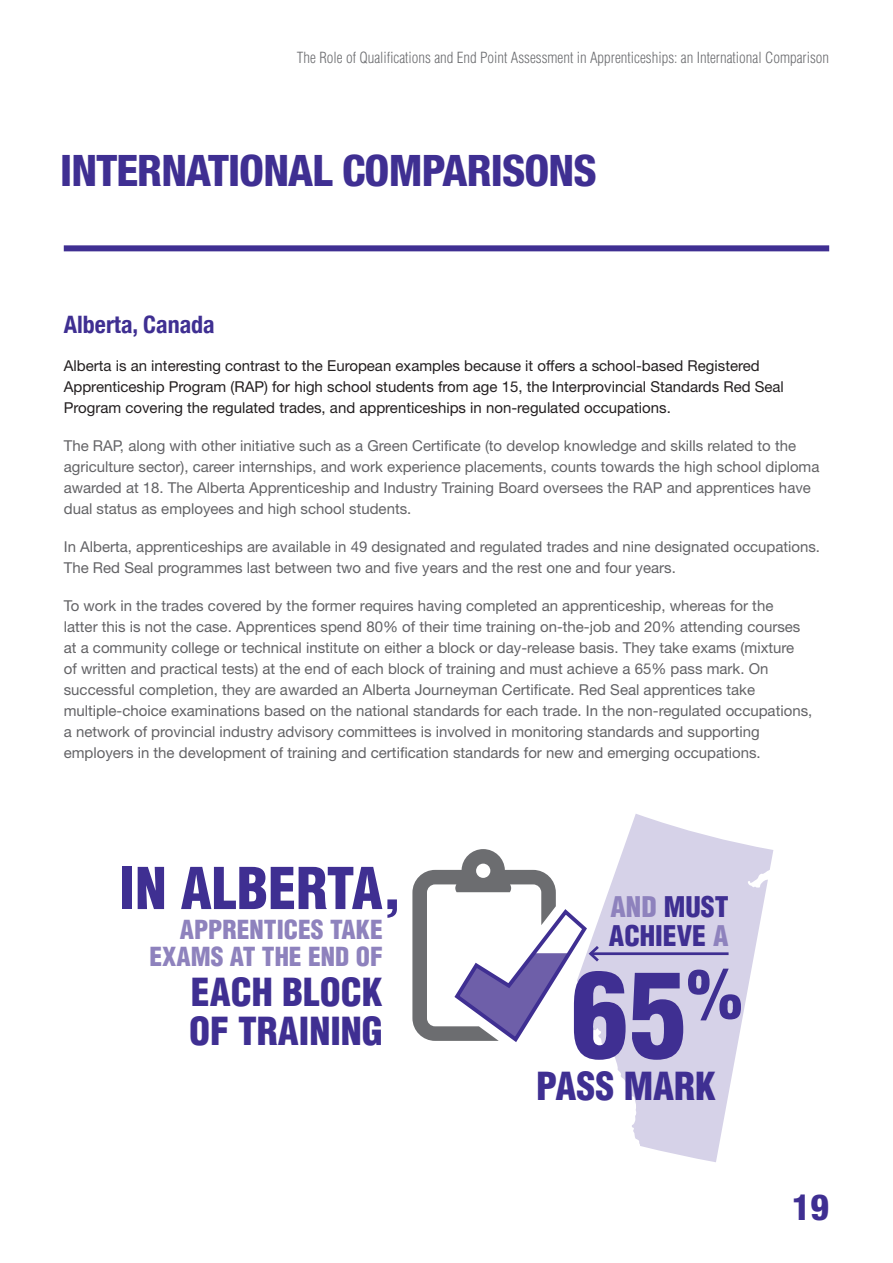
<style>
.page{position:relative;width:893px;height:1263px;background:#fff}
.page>*{position:absolute;margin:0;border:0;box-sizing:border-box;transform-origin:0 0}
.t1{font:900 condensed 115.65px "Helvetica";color:#3f2f92}
.t2{font:900 condensed 56.25px "Helvetica";color:#3f2f92}
.t3{font:800 condensed 43.5px "Helvetica Neue";letter-spacing:-.02em;color:#3f2f92}
.t4{font:900 condensed 37.8px/39.2px "Helvetica";color:#3f2f92}
.t5{font:800 condensed 36px "Helvetica Neue";color:#3f2f92}
.t6{font:900 condensed 27.75px/28.8px "Helvetica";color:#3f2f92}
.t7{font:900 condensed 25.65px/26.5px "Helvetica";color:#8e82bd;text-align:right}
.Body_copy{font:700 condensed 24px "Helvetica Neue";color:#3f2f92}
.Body_copy-2{font:15px/21px "Helvetica Neue LT";color:#636366}
.Body_copy-3{font:15px/21px "Helvetica Neue LT";color:#231f20}
.t8{font:300 condensed 15px "Helvetica";color:#6c6d70}
.s1{color:#8e82bd}
</style>
<div class="page">
<div style="left:64px;top:245px;width:765px;height:6px;background:#3f2f92"></div>
<svg style="left:602px;top:814px;width:171px;height:348px;fill:#d6d2e8"></svg>
<hr style="left:591px;top:952px;width:138px;height:3px;background:#3f2f92">
<svg style="left:412px;top:849px;width:190px;height:194px"></svg>
<p class="t8" style="left:297px;top:49px;width:534px">The Role of Qualifications and End Point Assessment in Apprenticeships: an International Comparison</p>
<p class="t3" style="left:60px;top:143px;width:538px">INTERNATIONAL COMPARISONS</p>
<p class="Body_copy" style="left:64px;top:310px;width:153px">Alberta, Canada</p>
<p class="Body_copy-3" style="left:64px;top:355px;width:722px">Alberta is an interesting contrast to the European examples because it offers a school-based Registered<br>Apprenticeship Program (RAP) for high school students from age 15, the Interprovincial Standards Red Seal<br>Program covering the regulated trades, and apprenticeships in non-regulated occupations.</p>
<p class="Body_copy-2" style="left:64px;top:435px;width:757px">The RAP, along with other initiative such as a Green Certificate (to develop knowledge and skills related to the agriculture sector), career internships, and work experience placements, counts towards the high school diploma awarded at 18. The Alberta Apprenticeship and Industry Training Board oversees the RAP and apprentices have dual status as employees and high school students.</p>
<p class="Body_copy-2" style="left:64px;top:536px;width:758px">In Alberta, apprenticeships are available in 49 designated and regulated trades and nine designated occupations.<br>The Red Seal programmes last between two and five years and the rest one and four years.</p>
<p class="Body_copy-2" style="left:64px;top:595px;width:750px">To work in the trades covered by the former requires having completed an apprenticeship, whereas for the<br>latter this is not the case. Apprentices spend 80% of their time training on-the-job and 20% attending courses at a community college or technical institute on either a block or day-release basis. They take exams (mixture<br>of written and practical tests) at the end of each block of training and must achieve a 65% pass mark. On successful completion, they are awarded an Alberta Journeyman Certificate. Red Seal apprentices take multiple-choice examinations based on the national standards for each trade. In the non-regulated occupations, a network of provincial industry advisory committees is involved in monitoring standards and supporting employers in the development of training and certification standards for new and emerging occupations.</p>
<p class="t2" style="left:120px;top:853px;width:283px">IN ALBERTA,</p>
<p class="t7" style="left:149px;top:916px;width:235px">APPRENTICES TAKE<br>EXAMS AT THE END OF</p>
<p class="t4" style="left:189px;top:972px;width:195px">EACH BLOCK<br>OF TRAINING</p>
<p class="t6" style="left:609px;top:892px;width:121px"><span class="s1">AND</span> MUST<br>ACHIEVE <span class="s1">A</span></p>
<p class="t1" style="left:571px;top:943px;width:173px">65<sup>%</sup></p>
<p class="t4" style="left:536px;top:1066px;width:182px">PASS MARK</p>
<p class="t5" style="left:792px;top:1185px;width:39px">19</p>
</div>
